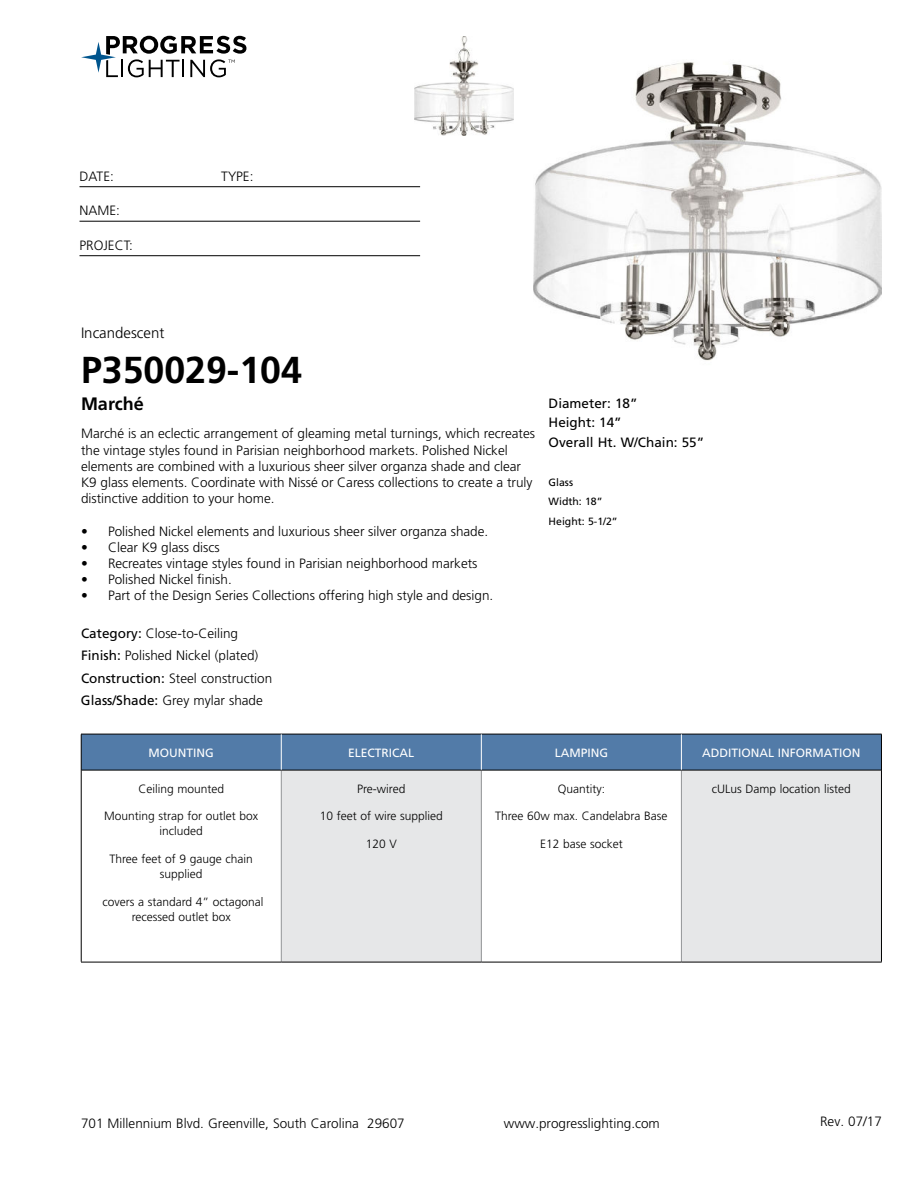
<style>
.page{position:relative;width:918px;height:1188px;background:#fff}
.page>*{position:absolute;margin:0;border:0;box-sizing:border-box;transform-origin:0 0}
.t1{font:700 37.5px "Frutiger LT Std";color:#000}
.t2{font:700 18px "Frutiger LT Std";color:#000}
.t3{font:300 15px "Frutiger LT Std";color:#000}
.t4{font:300 13.5px/16.2px "Frutiger LT Std";color:#000}
.t5{font:13.5px/19.5px "Frutiger LT Std";color:#000}
.t6{font:300 12px/15px "Frutiger LT Std";color:#000;text-align:center}
.t7{font:12px "Frutiger LT Std";color:#fff}
.t8{font:10.5px/19.5px "Frutiger LT Std";color:#000}
.s1{font-weight:400}
</style>
<div class="page">
<svg style="left:81px;top:36px;width:165px;height:41px"></svg>
<hr style="left:80px;top:186px;width:340px;height:1px;background:#000">
<hr style="left:80px;top:221px;width:340px;height:1px;background:#000">
<hr style="left:80px;top:255px;width:340px;height:1px;background:#000">
<div style="left:82px;top:735px;width:799px;height:35px;background:#527ba8"></div>
<div style="left:281px;top:770px;width:200px;height:192px;background:#e6e7e8"></div>
<div style="left:681px;top:770px;width:200px;height:192px;background:#e6e7e8"></div>
<hr style="left:281px;top:770px;width:1px;height:192px;background:#939598">
<hr style="left:481px;top:770px;width:1px;height:192px;background:#939598">
<hr style="left:681px;top:770px;width:1px;height:192px;background:#939598">
<hr style="left:81px;top:770px;width:200px;height:1px;background:#000">
<hr style="left:281px;top:770px;width:200px;height:1px;background:#000">
<hr style="left:481px;top:770px;width:200px;height:1px;background:#000">
<hr style="left:681px;top:770px;width:200px;height:1px;background:#000">
<hr style="left:81px;top:962px;width:200px;height:1px;background:#000">
<hr style="left:281px;top:962px;width:200px;height:1px;background:#000">
<hr style="left:481px;top:962px;width:200px;height:1px;background:#000">
<hr style="left:681px;top:962px;width:201px;height:1px;background:#000">
<hr style="left:81px;top:734px;width:200px;height:1px;background:#000">
<hr style="left:81px;top:734px;width:1px;height:36px;background:#000">
<hr style="left:281px;top:734px;width:200px;height:1px;background:#000">
<hr style="left:481px;top:734px;width:200px;height:1px;background:#000">
<hr style="left:681px;top:734px;width:201px;height:1px;background:#000">
<hr style="left:881px;top:734px;width:1px;height:36px;background:#000">
<hr style="left:81px;top:770px;width:1px;height:192px;background:#000">
<hr style="left:881px;top:770px;width:1px;height:192px;background:#000">
<hr style="left:281px;top:734px;width:1px;height:36px;background:#fff">
<hr style="left:681px;top:734px;width:1px;height:36px;background:#fff">
<hr style="left:481px;top:734px;width:1px;height:36px;background:#fff">
<img style="left:533px;top:62px;width:349px;height:299px">
<img style="left:415px;top:36px;width:98px;height:99px">
<p class="t4" style="left:80px;top:169px;width:36px">DATE:</p>
<p class="t4" style="left:221px;top:169px;width:34px">TYPE:</p>
<p class="t4" style="left:80px;top:204px;width:42px">NAME:</p>
<p class="t4" style="left:80px;top:238px;width:55px">PROJECT:</p>
<p class="t3" style="left:81px;top:327px;width:85px">Incandescent</p>
<h1 class="t1" style="left:81px;top:348px;width:222px">P350029-104</h1>
<h2 class="t2" style="left:81px;top:393px;width:64px">Marché</h2>
<p class="t4" style="left:81px;top:427px;width:456px">Marché is an eclectic arrangement of gleaming metal turnings, which recreates the vintage styles found in Parisian neighborhood markets. Polished Nickel elements are combined with a luxurious sheer silver organza shade and clear K9 glass elements. Coordinate with Nissé or Caress collections to create a truly distinctive addition to your home.</p>
<p class="t4" style="left:81px;top:524px;width:409px">• Polished Nickel elements and luxurious sheer silver organza shade.</p>
<p class="t4" style="left:81px;top:540px;width:140px">• Clear K9 glass discs</p>
<p class="t4" style="left:81px;top:556px;width:398px">• Recreates vintage styles found in Parisian neighborhood markets</p>
<p class="t4" style="left:81px;top:572px;width:152px">• Polished Nickel finish.</p>
<p class="t4" style="left:81px;top:589px;width:414px">• Part of the Design Series Collections offering high style and design.</p>
<p class="t4" style="left:81px;top:623px;width:193px;line-height:22.5px"><span class="s1">Category:</span> Close-to-Ceiling<br><span class="s1">Finish:</span> Polished Nickel (plated)<br><span class="s1">Construction:</span> Steel construction<br><span class="s1">Glass/Shade:</span> Grey mylar shade</p>
<p class="t7" style="left:149px;top:748px;width:67px">MOUNTING</p>
<p class="t7" style="left:348px;top:748px;width:68px">ELECTRICAL</p>
<p class="t7" style="left:555px;top:748px;width:55px">LAMPING</p>
<p class="t7" style="left:702px;top:748px;width:160px">ADDITIONAL INFORMATION</p>
<p class="t6" style="left:138px;top:782px;width:87px">Ceiling mounted</p>
<p class="t6" style="left:104px;top:810px;width:156px">Mounting strap for outlet box included</p>
<p class="t6" style="left:109px;top:852px;width:145px">Three feet of 9 gauge chain supplied</p>
<p class="t6" style="left:103px;top:895px;width:163px">covers a standard 4” octagonal recessed outlet box</p>
<p class="t5" style="left:549px;top:394px;width:157px">Diameter: 18”<br>Height: 14”<br>Overall Ht. W/Chain: 55”</p>
<p class="t8" style="left:549px;top:473px;width:71px">Glass<br>Width: 18”<br>Height: 5-1/2”</p>
<p class="t6" style="left:357px;top:782px;width:50px">Pre-wired</p>
<p class="t6" style="left:320px;top:810px;width:125px">10 feet of wire supplied</p>
<p class="t6" style="left:366px;top:837px;width:33px">120 V</p>
<p class="t6" style="left:712px;top:782px;width:141px">cULus Damp location listed</p>
<p class="t6" style="left:558px;top:782px;width:49px">Quantity:</p>
<p class="t6" style="left:495px;top:810px;width:174px">Three 60w max. Candelabra Base</p>
<p class="t6" style="left:540px;top:837px;width:84px">E12 base socket</p>
<p class="t4" style="left:81px;top:1116px;width:325px">701 Millennium Blvd. Greenville, South Carolina 29607</p>
<p class="t4" style="left:504px;top:1116px;width:158px">www.progresslighting.com</p>
<p class="t4" style="left:820px;top:1114px;width:63px">Rev. 07/17</p>
</div>
